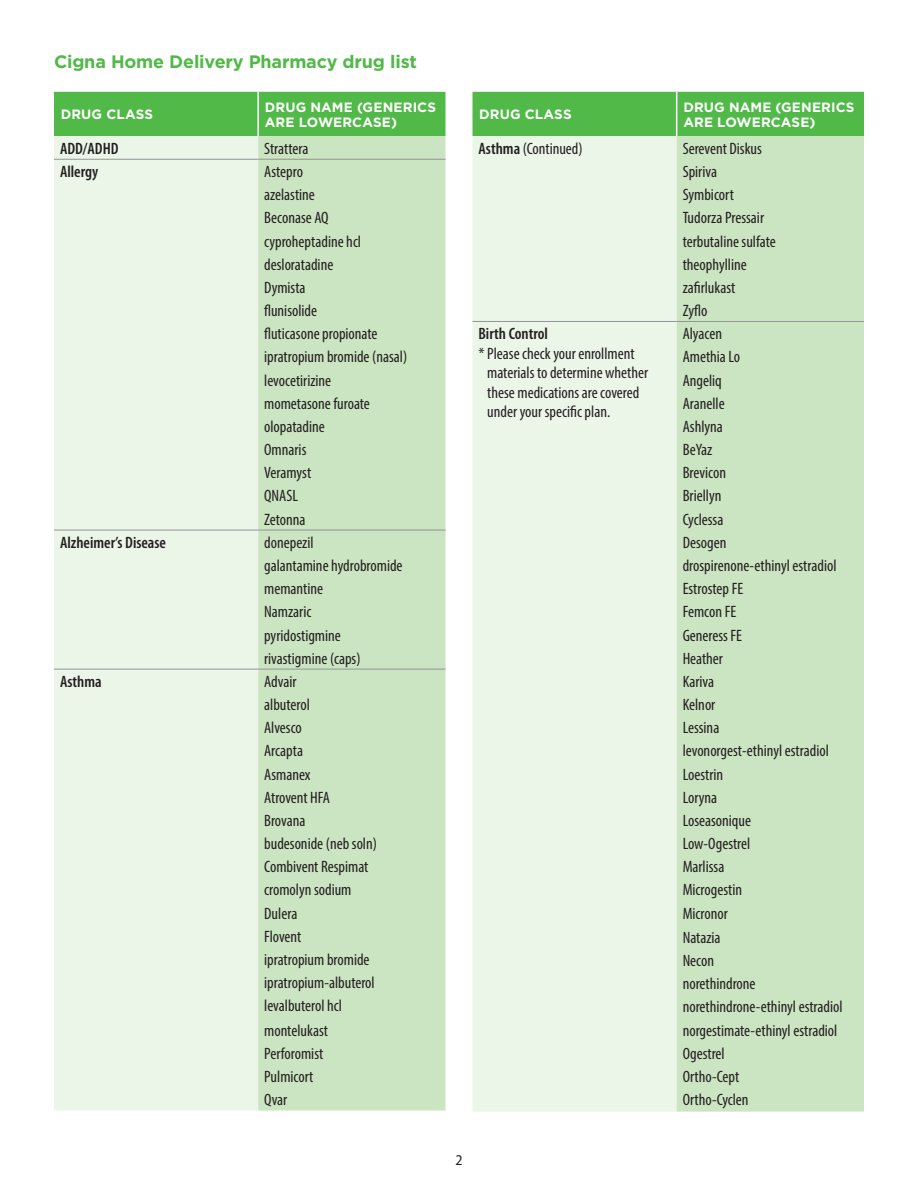
<style>
.page{position:relative;width:918px;height:1188px;background:#fff}
.page>*{position:absolute;margin:0;border:0;box-sizing:border-box;transform-origin:0 0}
.Subhead_body_bold_12{font:700 18px "Gotham";letter-spacing:-.01em;color:#51b948}
.t1{font:condensed 16.5px "Myriad Pro";color:#231f20}
.t2{font:600 condensed 16.5px "Myriad Pro";color:#231f20}
.t3{font:semi-condensed 15px "Myriad Pro";color:#231f20}
.t4{font:700 13.5px/15px "Gotham";letter-spacing:.01em;color:#fff}
.s1{font-weight:600}
</style>
<div class="page">
<div style="left:54px;top:92px;width:392px;height:44px;background:#51b948"></div>
<div style="left:54px;top:136px;width:204px;height:975px;background:#ebf5e8"></div>
<div style="left:258px;top:136px;width:188px;height:975px;background:#cbe4c1"></div>
<hr style="left:54px;top:159px;width:204px;height:1px;background:#939598">
<hr style="left:258px;top:159px;width:188px;height:1px;background:#939598">
<hr style="left:54px;top:530px;width:204px;height:1px;background:#939598">
<hr style="left:258px;top:530px;width:188px;height:1px;background:#939598">
<hr style="left:54px;top:669px;width:204px;height:1px;background:#939598">
<hr style="left:258px;top:669px;width:188px;height:1px;background:#939598">
<hr style="left:257px;top:92px;width:2px;height:44px;background:#fff">
<div style="left:472px;top:92px;width:392px;height:44px;background:#51b948"></div>
<div style="left:472px;top:136px;width:205px;height:976px;background:#ebf5e8"></div>
<div style="left:677px;top:136px;width:187px;height:976px;background:#cbe4c1"></div>
<hr style="left:472px;top:321px;width:205px;height:1px;background:#939598">
<hr style="left:677px;top:321px;width:187px;height:1px;background:#939598">
<hr style="left:676px;top:92px;width:1px;height:44px;background:#fff">
<p class="Subhead_body_bold_12" style="left:54px;top:50px;width:364px">Cigna Home Delivery Pharmacy drug list</p>
<p class="t4" style="left:61px;top:107px;width:94px">DRUG CLASS</p>
<p class="t4" style="left:265px;top:99px;width:173px">DRUG NAME (GENERICS<br>ARE LOWERCASE)</p>
<p class="t2" style="left:60px;top:139px;width:60px">ADD/ADHD</p>
<p class="t1" style="left:264px;top:138px;width:46px">Strattera</p>
<p class="t2" style="left:60px;top:163px;width:40px">Allergy</p>
<p class="t1" style="left:264px;top:162px;width:40px">Astepro</p>
<p class="t1" style="left:264px;top:185px;width:52px">azelastine</p>
<p class="t1" style="left:264px;top:208px;width:66px">Beconase AQ</p>
<p class="t1" style="left:264px;top:231px;width:98px">cyproheptadine hcl</p>
<p class="t1" style="left:264px;top:254px;width:71px">desloratadine</p>
<p class="t1" style="left:264px;top:277px;width:43px">Dymista</p>
<p class="t1" style="left:264px;top:301px;width:55px">flunisolide</p>
<p class="t1" style="left:264px;top:324px;width:115px">fluticasone propionate</p>
<p class="t1" style="left:264px;top:347px;width:145px">ipratropium bromide (nasal)</p>
<p class="t1" style="left:264px;top:370px;width:69px">levocetirizine</p>
<p class="t1" style="left:264px;top:393px;width:107px">mometasone furoate</p>
<p class="t1" style="left:264px;top:417px;width:62px">olopatadine</p>
<p class="t1" style="left:264px;top:440px;width:44px">Omnaris</p>
<p class="t1" style="left:264px;top:463px;width:49px">Veramyst</p>
<p class="t1" style="left:264px;top:486px;width:35px">QNASL</p>
<p class="t1" style="left:264px;top:509px;width:43px">Zetonna</p>
<p class="t2" style="left:60px;top:533px;width:108px">Alzheimer’s Disease</p>
<p class="t1" style="left:264px;top:532px;width:51px">donepezil</p>
<p class="t1" style="left:264px;top:556px;width:140px">galantamine hydrobromide</p>
<p class="t1" style="left:264px;top:579px;width:60px">memantine</p>
<p class="t1" style="left:264px;top:602px;width:49px">Namzaric</p>
<p class="t1" style="left:264px;top:625px;width:78px">pyridostigmine</p>
<p class="t1" style="left:264px;top:648px;width:98px">rivastigmine (caps)</p>
<p class="t2" style="left:60px;top:672px;width:43px">Asthma</p>
<p class="t1" style="left:264px;top:671px;width:34px">Advair</p>
<p class="t1" style="left:264px;top:695px;width:47px">albuterol</p>
<p class="t1" style="left:264px;top:718px;width:39px">Alvesco</p>
<p class="t1" style="left:264px;top:741px;width:40px">Arcapta</p>
<p class="t1" style="left:264px;top:764px;width:48px">Asmanex</p>
<p class="t1" style="left:264px;top:787px;width:67px">Atrovent HFA</p>
<p class="t1" style="left:264px;top:811px;width:43px">Brovana</p>
<p class="t1" style="left:264px;top:834px;width:114px">budesonide (neb soln)</p>
<p class="t1" style="left:264px;top:857px;width:106px">Combivent Respimat</p>
<p class="t1" style="left:264px;top:880px;width:89px">cromolyn sodium</p>
<p class="t1" style="left:264px;top:903px;width:35px">Dulera</p>
<p class="t1" style="left:264px;top:926px;width:39px">Flovent</p>
<p class="t1" style="left:264px;top:950px;width:107px">ipratropium bromide</p>
<p class="t1" style="left:264px;top:973px;width:112px">ipratropium-albuterol</p>
<p class="t1" style="left:264px;top:996px;width:79px">levalbuterol hcl</p>
<p class="t1" style="left:264px;top:1020px;width:65px">montelukast</p>
<p class="t1" style="left:264px;top:1043px;width:61px">Perforomist</p>
<p class="t1" style="left:264px;top:1067px;width:51px">Pulmicort</p>
<p class="t1" style="left:264px;top:1090px;width:25px">Qvar</p>
<p class="t4" style="left:479px;top:107px;width:94px">DRUG CLASS</p>
<p class="t4" style="left:683px;top:99px;width:173px">DRUG NAME (GENERICS<br>ARE LOWERCASE)</p>
<p class="t1" style="left:478px;top:138px;width:106px"><span class="s1">Asthma</span> (Continued)</p>
<p class="t1" style="left:683px;top:138px;width:81px">Serevent Diskus</p>
<p class="t1" style="left:683px;top:162px;width:36px">Spiriva</p>
<p class="t1" style="left:683px;top:185px;width:53px">Symbicort</p>
<p class="t1" style="left:683px;top:208px;width:83px">Tudorza Pressair</p>
<p class="t1" style="left:683px;top:231px;width:95px">terbutaline sulfate</p>
<p class="t1" style="left:683px;top:254px;width:66px">theophylline</p>
<p class="t1" style="left:683px;top:277px;width:54px">zafirlukast</p>
<p class="t1" style="left:683px;top:301px;width:26px">Zyflo</p>
<p class="t2" style="left:478px;top:325px;width:71px">Birth Control</p>
<p class="t1" style="left:478px;top:343px;width:158px">* Please check your enrollment</p>
<p class="t1" style="left:487px;top:363px;width:163px">materials to determine whether</p>
<p class="t1" style="left:487px;top:382px;width:154px">these medications are covered</p>
<p class="t1" style="left:487px;top:402px;width:125px">under your specific plan.</p>
<p class="t1" style="left:683px;top:324px;width:41px">Alyacen</p>
<p class="t1" style="left:683px;top:347px;width:59px">Amethia Lo</p>
<p class="t1" style="left:683px;top:370px;width:41px">Angeliq</p>
<p class="t1" style="left:683px;top:393px;width:44px">Aranelle</p>
<p class="t1" style="left:683px;top:417px;width:42px">Ashlyna</p>
<p class="t1" style="left:683px;top:440px;width:31px">BeYaz</p>
<p class="t1" style="left:683px;top:463px;width:45px">Brevicon</p>
<p class="t1" style="left:683px;top:486px;width:40px">Briellyn</p>
<p class="t1" style="left:683px;top:509px;width:42px">Cyclessa</p>
<p class="t1" style="left:683px;top:532px;width:45px">Desogen</p>
<p class="t1" style="left:683px;top:556px;width:155px">drospirenone-ethinyl estradiol</p>
<p class="t1" style="left:683px;top:579px;width:62px">Estrostep FE</p>
<p class="t1" style="left:683px;top:602px;width:55px">Femcon FE</p>
<p class="t1" style="left:683px;top:625px;width:61px">Generess FE</p>
<p class="t1" style="left:683px;top:648px;width:42px">Heather</p>
<p class="t1" style="left:683px;top:671px;width:33px">Kariva</p>
<p class="t1" style="left:683px;top:695px;width:34px">Kelnor</p>
<p class="t1" style="left:683px;top:718px;width:38px">Lessina</p>
<p class="t1" style="left:683px;top:741px;width:148px">levonorgest-ethinyl estradiol</p>
<p class="t1" style="left:683px;top:764px;width:42px">Loestrin</p>
<p class="t1" style="left:683px;top:787px;width:36px">Loryna</p>
<p class="t1" style="left:683px;top:811px;width:70px">Loseasonique</p>
<p class="t1" style="left:683px;top:834px;width:69px">Low-Ogestrel</p>
<p class="t1" style="left:683px;top:857px;width:43px">Marlissa</p>
<p class="t1" style="left:683px;top:880px;width:61px">Microgestin</p>
<p class="t1" style="left:683px;top:903px;width:47px">Micronor</p>
<p class="t1" style="left:683px;top:927px;width:39px">Natazia</p>
<p class="t1" style="left:683px;top:951px;width:33px">Necon</p>
<p class="t1" style="left:683px;top:974px;width:74px">norethindrone</p>
<p class="t1" style="left:683px;top:997px;width:162px">norethindrone-ethinyl estradiol</p>
<p class="t1" style="left:683px;top:1020px;width:156px">norgestimate-ethinyl estradiol</p>
<p class="t1" style="left:683px;top:1043px;width:44px">Ogestrel</p>
<p class="t1" style="left:683px;top:1067px;width:58px">Ortho-Cept</p>
<p class="t1" style="left:683px;top:1090px;width:67px">Ortho-Cyclen</p>
<p class="t3" style="left:455px;top:1152px;width:9px">2</p>
</div>
